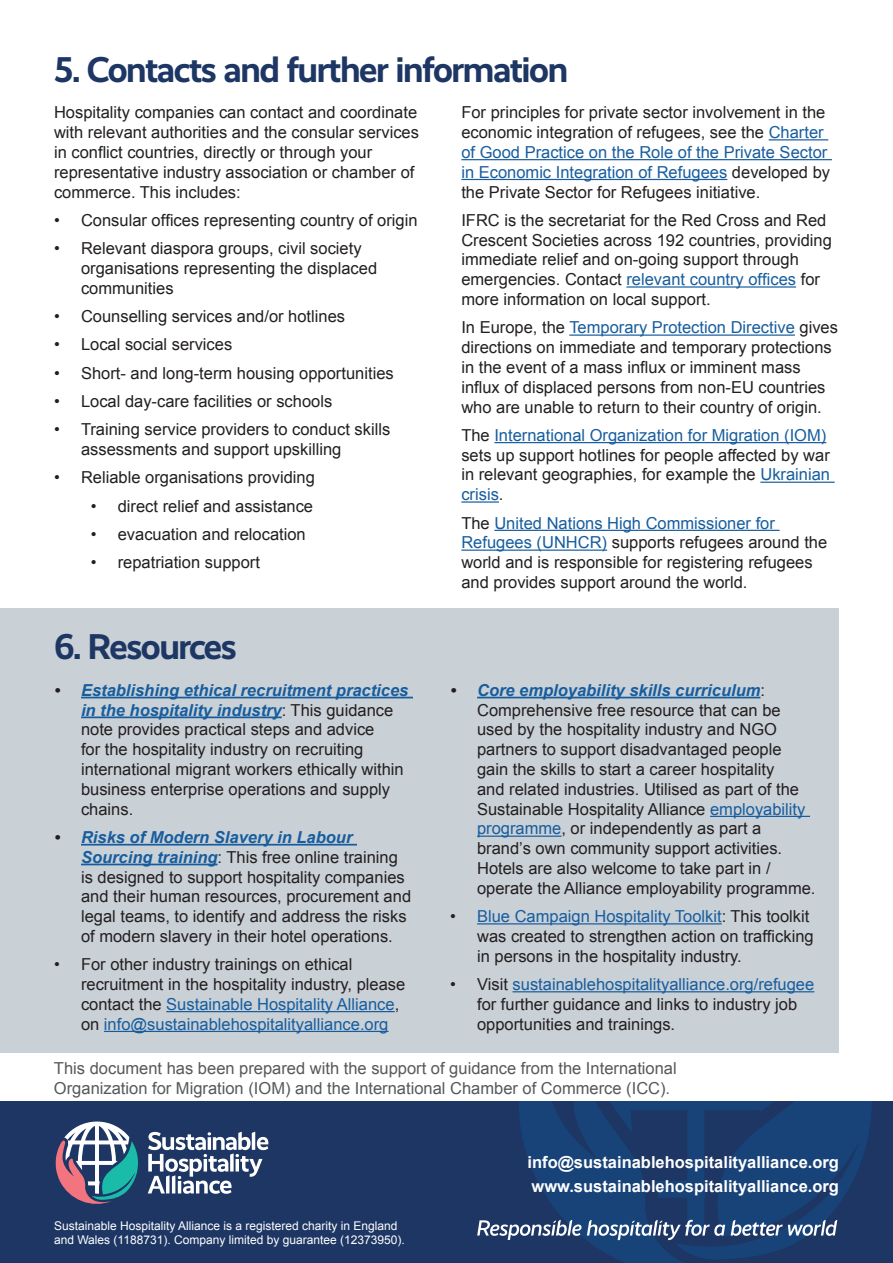
<style>
.page{position:relative;width:893px;height:1263px;background:#fff}
.page>*{position:absolute;margin:0;border:0;box-sizing:border-box;transform-origin:0 0}
.t1{font:700 36px "Realist";letter-spacing:-.04em;color:#1d3664}
.Paragraph_Style_4{font:16.5px/19.8px "Arial";color:#231f20}
.t2{font:16.5px/19.8px "Arial";color:#57585a}
.t3{font:700 16.5px "Arial";color:#fff}
.t4{font:12px/14.4px "Arial";color:#fff}
.s1{font-weight:700;font-style:italic}
.s2{font-weight:700;font-style:italic;color:#175d9e}
.s3{color:#175d9e}
</style>
<div class="page">
<div style="left:0;top:1101px;width:893px;height:162px;background:#1d3664"></div>
<svg style="left:758px;top:1101px;width:114px;height:154px"></svg>
<svg style="left:758px;top:1101px;width:76px;height:119px;fill:#184378"></svg>
<svg style="left:519px;top:1101px;width:239px;height:162px;fill:#184378"></svg>
<div style="left:0;top:608px;width:839px;height:444px;background:#c9d0d6"></div>
<hr style="left:769px;top:139px;width:59px;height:1px;background:#175d9e">
<hr style="left:461px;top:159px;width:371px;height:1px;background:#175d9e">
<hr style="left:461px;top:179px;width:266px;height:1px;background:#175d9e">
<hr style="left:626px;top:286px;width:170px;height:2px;background:#175d9e">
<hr style="left:569px;top:334px;width:226px;height:2px;background:#175d9e">
<hr style="left:494px;top:442px;width:332px;height:1px;background:#175d9e">
<hr style="left:760px;top:482px;width:75px;height:1px;background:#175d9e">
<hr style="left:461px;top:501px;width:38px;height:2px;background:#175d9e">
<hr style="left:494px;top:530px;width:286px;height:1px;background:#175d9e">
<hr style="left:461px;top:549px;width:146px;height:2px;background:#175d9e">
<hr style="left:81px;top:697px;width:332px;height:1px;background:#175d9e">
<hr style="left:81px;top:716px;width:201px;height:2px;background:#175d9e">
<hr style="left:81px;top:844px;width:276px;height:1px;background:#175d9e">
<hr style="left:81px;top:864px;width:137px;height:1px;background:#175d9e">
<hr style="left:166px;top:1011px;width:229px;height:1px;background:#175d9e">
<hr style="left:104px;top:1031px;width:285px;height:1px;background:#175d9e">
<hr style="left:477px;top:697px;width:283px;height:1px;background:#175d9e">
<hr style="left:710px;top:816px;width:100px;height:1px;background:#175d9e">
<hr style="left:477px;top:835px;width:84px;height:2px;background:#175d9e">
<hr style="left:477px;top:923px;width:245px;height:1px;background:#175d9e">
<hr style="left:513px;top:991px;width:301px;height:1px;background:#175d9e">
<svg style="left:477px;top:1220px;width:104px;height:20px"></svg>
<svg style="left:587px;top:1220px;width:138px;height:20px"></svg>
<svg style="left:731px;top:1220px;width:106px;height:16px"></svg>
<svg style="left:148px;top:1132px;width:120px;height:62px"></svg>
<svg style="left:56px;top:1121px;width:82px;height:83px"></svg>
<h3 class="t1" style="left:54px;top:48px;width:516px">5. Contacts and further information</h3>
<p class="Paragraph_Style_4" style="left:54px;top:103px;width:366px">Hospitality companies can contact and coordinate with relevant authorities and the consular services in conflict countries, directly or through your representative industry association or chamber of commerce. This includes:</p>
<p class="Paragraph_Style_4" style="left:54px;top:210px;width:365px">• Consular offices representing country of origin</p>
<p class="Paragraph_Style_4" style="left:81px;top:239px;width:298px;text-indent:-27px">• Relevant diaspora groups, civil society organisations representing the displaced communities</p>
<p class="Paragraph_Style_4" style="left:54px;top:307px;width:293px">• Counselling services and/or hotlines</p>
<p class="Paragraph_Style_4" style="left:54px;top:335px;width:180px">• Local social services</p>
<p class="Paragraph_Style_4" style="left:54px;top:363px;width:341px">• Short- and long-term housing opportunities</p>
<p class="Paragraph_Style_4" style="left:54px;top:391px;width:280px">• Local day-care facilities or schools</p>
<p class="Paragraph_Style_4" style="left:81px;top:420px;width:311px;text-indent:-27px">• Training service providers to conduct skills assessments and support upskilling</p>
<p class="Paragraph_Style_4" style="left:54px;top:468px;width:262px">• Reliable organisations providing</p>
<p class="Paragraph_Style_4" style="left:91px;top:496px;width:224px">• direct relief and assistance</p>
<p class="Paragraph_Style_4" style="left:91px;top:524px;width:217px">• evacuation and relocation</p>
<p class="Paragraph_Style_4" style="left:91px;top:553px;width:171px">• repatriation support</p>
<h3 class="t1" style="left:54px;top:626px;width:184px">6. Resources</h3>
<p class="Paragraph_Style_4" style="left:81px;top:680px;width:329px;text-indent:-27px"><span class="s1">•</span> <span class="s2">Establishing ethical recruitment practices in the hospitality industry</span>: This guidance note provides practical steps and advice<br>for the hospitality industry on recruiting international migrant workers ethically within business enterprise operations and supply chains.</p>
<p class="Paragraph_Style_4" style="left:81px;top:827px;width:332px;text-indent:-27px"><span class="s1">•</span> <span class="s2">Risks of Modern Slavery in Labour Sourcing training</span>: This free online training is designed to support hospitality companies and their human resources, procurement and legal teams, to identify and address the risks of modern slavery in their hotel operations.</p>
<p class="Paragraph_Style_4" style="left:81px;top:955px;width:326px;text-indent:-27px">• For other industry trainings on ethical recruitment in the hospitality industry, please contact the <span class="s3">Sustainable Hospitality Alliance</span>, on <span class="s3">info@sustainablehospitalityalliance.org</span></p>
<p class="Paragraph_Style_4" style="left:461px;top:103px;width:370px">For principles for private sector involvement in the economic integration of refugees, see the <span class="s3">Charter of Good Practice on the Role of the Private Sector in Economic Integration of Refugees</span> developed by the Private Sector for Refugees initiative.</p>
<p class="Paragraph_Style_4" style="left:461px;top:210px;width:372px">IFRC is the secretariat for the Red Cross and Red Crescent Societies across 192 countries, providing immediate relief and on-going support through emergencies. Contact <span class="s3">relevant country offices</span> for more information on local support.</p>
<p class="Paragraph_Style_4" style="left:461px;top:318px;width:378px">In Europe, the <span class="s3">Temporary Protection Directive</span> gives directions on immediate and temporary protections in the event of a mass influx or imminent mass influx of displaced persons from non-EU countries who are unable to return to their country of origin.</p>
<p class="Paragraph_Style_4" style="left:461px;top:425px;width:370px">The <span class="s3">International Organization for Migration (IOM) </span>sets up support hotlines for people affected by war in relevant geographies, for example the <span class="s3">Ukrainian crisis</span>.</p>
<p class="Paragraph_Style_4" style="left:461px;top:513px;width:367px">The <span class="s3">United Nations High Commissioner for Refugees (UNHCR)</span> supports refugees around the world and is responsible for registering refugees and provides support around the world.</p>
<p class="Paragraph_Style_4" style="left:477px;top:680px;width:340px;text-indent:-27px"><span class="s1">•</span> <span class="s2">Core employability skills curriculum</span>:<br>Comprehensive free resource that can be used by the hospitality industry and NGO partners to support disadvantaged people gain the skills to start a career hospitality<br>and related industries. Utilised as part of the Sustainable Hospitality Alliance <span class="s3">employability programme</span>, or independently as part a brand’s own community support activities.<br>Hotels are also welcome to take part in / operate the Alliance employability programme.</p>
<p class="Paragraph_Style_4" style="left:477px;top:907px;width:338px;text-indent:-27px">• <span class="s3">Blue Campaign Hospitality Toolkit</span>: This toolkit was created to strengthen action on trafficking in persons in the hospitality industry.</p>
<p class="Paragraph_Style_4" style="left:477px;top:974px;width:339px;text-indent:-27px">• Visit <span class="s3">sustainablehospitalityalliance.org/refugee </span>for further guidance and links to industry job opportunities and trainings.</p>
<p class="t2" style="left:54px;top:1058px;width:624px">This document has been prepared with the support of guidance from the International<br>Organization for Migration (IOM) and the International Chamber of Commerce (ICC).</p>
<p class="t4" style="left:54px;top:1218px;width:352px">Sustainable Hospitality Alliance is a registered charity in England and Wales (1188731). Company limited by guarantee (12373950).</p>
<p class="t3" style="left:528px;top:1152px;width:313px">info@sustainablehospitalityalliance.org</p>
<p class="t3" style="left:531px;top:1176px;width:309px">www.sustainablehospitalityalliance.org</p>
</div>
